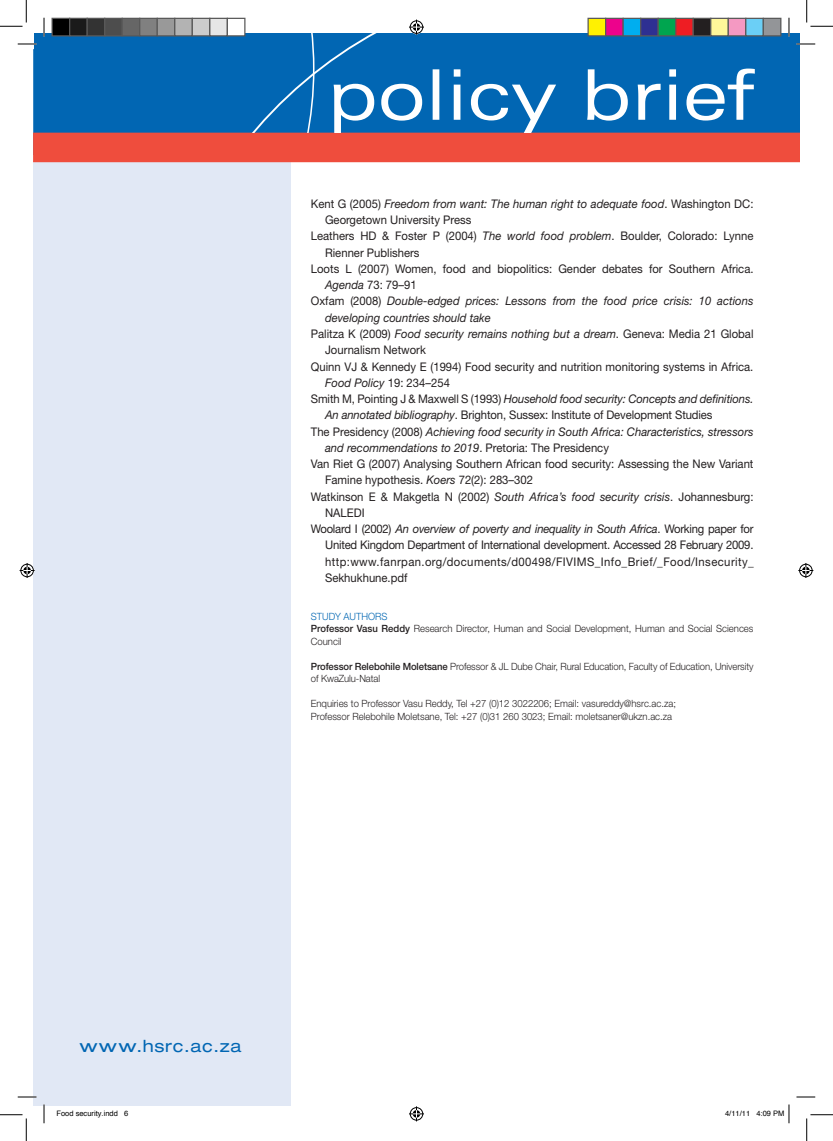
<style>
.page{position:relative;width:833px;height:1141px;background:#fff}
.page>*{position:absolute;margin:0;border:0;box-sizing:border-box;transform-origin:0 0}
.t1{font:expanded 16.88px "Helvetica Neue";letter-spacing:.04em;color:#0166b3;scale:1.19 1}
.Body_indent_1{font:11.88px/16.2px "Helvetica Neue";color:#231f20;scale:.95 1}
.Body_indent_1-2{font:italic 11.88px/16.2px "Helvetica Neue LT Std";color:#231f20;scale:.95 1}
.Refs{font:300 10px/12.5px "Helvetica Neue LT Std";color:#231f20;scale:.95 1}
.Refs-2{font:300 10px "Helvetica Neue LT Std";color:#0166b3;scale:.95 1}
.t2{font:7.5px "Helvetica";color:#000}
.s1{font-family:"Helvetica Neue LT Std";font-style:italic}
.s2{font-family:"Helvetica Neue";font-style:normal}
.s3{font-family:"Helvetica Neue";font-weight:500}
</style>
<div class="page">
<div style="left:34px;top:144px;width:257px;height:961px;background:#e1e8f5"></div>
<svg style="left:18px;top:1096px;width:18px;height:1px"></svg>
<svg style="left:796px;top:1096px;width:18px;height:1px"></svg>
<svg style="left:43px;top:1104px;width:2px;height:19px"></svg>
<svg style="left:0;top:1114px;width:27px;height:26px"></svg>
<svg style="left:806px;top:1114px;width:26px;height:26px"></svg>
<svg style="left:0;top:0;width:832px;height:162px"></svg>
<svg style="left:409px;top:1106px;width:15px;height:15px"></svg>
<svg style="left:20px;top:563px;width:15px;height:15px"></svg>
<svg style="left:798px;top:563px;width:14px;height:15px"></svg>
<div style="left:52px;top:18px;width:18px;height:18px;background:#000"></div>
<div style="left:51px;top:18px;width:19px;height:18px;border:1px solid #595959"></div>
<div style="left:70px;top:18px;width:17px;height:18px;background:#1a1a1a"></div>
<div style="left:69px;top:18px;width:19px;height:18px;border:1px solid #595959"></div>
<div style="left:87px;top:18px;width:18px;height:18px;background:#333"></div>
<div style="left:86px;top:18px;width:19px;height:18px;border:1px solid #595959"></div>
<div style="left:105px;top:18px;width:17px;height:18px;background:#4d4d4d"></div>
<div style="left:104px;top:18px;width:19px;height:18px;border:1px solid #595959"></div>
<div style="left:122px;top:18px;width:18px;height:18px;background:#666"></div>
<div style="left:121px;top:18px;width:19px;height:18px;border:1px solid #595959"></div>
<div style="left:140px;top:18px;width:17px;height:18px;background:#808080"></div>
<div style="left:139px;top:18px;width:19px;height:18px;border:1px solid #595959"></div>
<div style="left:157px;top:18px;width:18px;height:18px;background:#999"></div>
<div style="left:156px;top:18px;width:19px;height:18px;border:1px solid #595959"></div>
<div style="left:175px;top:18px;width:17px;height:18px;background:#b3b3b3"></div>
<div style="left:174px;top:18px;width:19px;height:18px;border:1px solid #595959"></div>
<div style="left:192px;top:18px;width:18px;height:18px;background:#ccc"></div>
<div style="left:191px;top:18px;width:19px;height:18px;border:1px solid #595959"></div>
<div style="left:210px;top:18px;width:17px;height:18px;background:#e6e6e6"></div>
<div style="left:209px;top:18px;width:19px;height:18px;border:1px solid #595959"></div>
<div style="left:227px;top:18px;width:18px;height:18px;background:#fff"></div>
<div style="left:226px;top:18px;width:19px;height:18px;border:1px solid #595959"></div>
<div style="left:587px;top:18px;width:18px;height:18px;background:#fff101"></div>
<div style="left:587px;top:18px;width:19px;height:18px;border:1px solid #595959"></div>
<div style="left:605px;top:18px;width:17px;height:18px;background:#ed028c"></div>
<div style="left:604px;top:18px;width:19px;height:18px;border:1px solid #595959"></div>
<div style="left:622px;top:18px;width:18px;height:18px;background:#00aeef"></div>
<div style="left:622px;top:18px;width:19px;height:18px;border:1px solid #595959"></div>
<div style="left:640px;top:18px;width:17px;height:18px;background:#2e3092"></div>
<div style="left:639px;top:18px;width:19px;height:18px;border:1px solid #595959"></div>
<div style="left:657px;top:18px;width:18px;height:18px;background:#00a54f"></div>
<div style="left:657px;top:18px;width:19px;height:18px;border:1px solid #595959"></div>
<div style="left:675px;top:18px;width:17px;height:18px;background:#ee1d23"></div>
<div style="left:674px;top:18px;width:19px;height:18px;border:1px solid #595959"></div>
<div style="left:692px;top:18px;width:18px;height:18px;background:#231f20"></div>
<div style="left:692px;top:18px;width:19px;height:18px;border:1px solid #595959"></div>
<div style="left:710px;top:18px;width:17px;height:18px;background:#fff79a"></div>
<div style="left:709px;top:18px;width:19px;height:18px;border:1px solid #595959"></div>
<div style="left:727px;top:18px;width:18px;height:18px;background:#f499c2"></div>
<div style="left:727px;top:18px;width:19px;height:18px;border:1px solid #595959"></div>
<div style="left:745px;top:18px;width:17px;height:18px;background:#6bcff6"></div>
<div style="left:744px;top:18px;width:19px;height:18px;border:1px solid #595959"></div>
<div style="left:762px;top:18px;width:18px;height:18px;background:#939598"></div>
<div style="left:762px;top:18px;width:19px;height:18px;border:1px solid #595959"></div>
<svg style="left:788px;top:1104px;width:1px;height:19px"></svg>
<p class="Body_indent_1" style="left:325px;top:195px;width:452px;text-indent:-14px">Kent G (2005) <span class="s1">Freedom from want: The human right to adequate food</span>. Washington DC:<br>Georgetown University Press</p>
<p class="Body_indent_1" style="left:325px;top:228px;width:452px;text-indent:-14px">Leathers HD &amp; Foster P (2004) <span class="s1">The world food problem</span>. Boulder, Colorado: Lynne<br>Rienner Publishers</p>
<p class="Body_indent_1" style="left:325px;top:260px;width:452px;text-indent:-14px">Loots L (2007) Women, food and biopolitics: Gender debates for Southern Africa.<br><span class="s1">Agenda</span> 73: 79–91</p>
<p class="Body_indent_1-2" style="left:325px;top:293px;width:452px;text-indent:-14px"><span class="s2">Oxfam (2008)</span> Double-edged prices: Lessons from the food price crisis: 10 actions developing countries should take</p>
<p class="Body_indent_1" style="left:325px;top:325px;width:452px;text-indent:-14px">Palitza K (2009) <span class="s1">Food security remains nothing but a dream</span>. Geneva: Media 21 Global<br>Journalism Network</p>
<p class="Body_indent_1" style="left:325px;top:358px;width:452px;text-indent:-14px">Quinn VJ &amp; Kennedy E (1994) Food security and nutrition monitoring systems in Africa.<br><span class="s1">Food Policy</span> 19: 234–254</p>
<p class="Body_indent_1" style="left:325px;top:390px;width:452px;text-indent:-14px">Smith M, Pointing J &amp; Maxwell S (1993) <span class="s1">Household food security: Concepts and definitions.<br>An annotated bibliography</span>. Brighton, Sussex: Institute of Development Studies</p>
<p class="Body_indent_1-2" style="left:325px;top:423px;width:452px;text-indent:-14px"><span class="s2">The Presidency (2008)</span> Achieving food security in South Africa: Characteristics, stressors and recommendations to 2019<span class="s2">. Pretoria: The Presidency</span></p>
<p class="Body_indent_1" style="left:325px;top:455px;width:452px;text-indent:-14px">Van Riet G (2007) Analysing Southern African food security: Assessing the New Variant<br>Famine hypothesis. <span class="s1">Koers</span> 72(2): 283–302</p>
<p class="Body_indent_1" style="left:325px;top:488px;width:452px;text-indent:-14px">Watkinson E &amp; Makgetla N (2002) <span class="s1">South Africa’s food security crisis</span>. Johannesburg:<br>NALEDI</p>
<p class="Body_indent_1" style="left:325px;top:520px;width:452px;text-align:justify;text-indent:-14px">Woolard I (2002) <span class="s1">An overview of poverty and inequality in South Africa</span>. Working paper for United Kingdom Department of International development. Accessed 28 February 2009. http:www.fanrpan.org/documents/d00498/FIVIMS_Info_Brief/_Food/Insecurity_ Sekhukhune.pdf</p>
<p class="Refs-2" style="left:311px;top:609px;width:82px">STUDY AUTHORS</p>
<p class="Refs" style="left:311px;top:622px;width:467px"><span class="s3">Professor Vasu Reddy</span> Research Director, Human and Social Development, Human and Social Sciences<br>Council</p>
<p class="Refs" style="left:311px;top:659px;width:467px"><span class="s3">Professor Relebohile Moletsane</span> Professor &amp; JL Dube Chair, Rural Education, Faculty of Education, University of KwaZulu-Natal</p>
<p class="Refs" style="left:311px;top:697px;width:385px">Enquiries to Professor Vasu Reddy, Tel +27 (0)12 3022206; Email: vasureddy@hsrc.ac.za;</p>
<p class="Refs" style="left:311px;top:709px;width:381px">Professor Relebohile Moletsane, Tel: +27 (0)31 260 3023; Email: moletsaner@ukzn.ac.za</p>
<h1 class="t1" style="left:79px;top:1035px;width:137px">www.hsrc.ac.za</h1>
<p class="t2" style="left:56px;top:1107px;width:73px">Food security.indd 6</p>
<p class="t2" style="left:724px;top:1107px;width:61px">4/11/11 4:09 PM</p>
</div>
